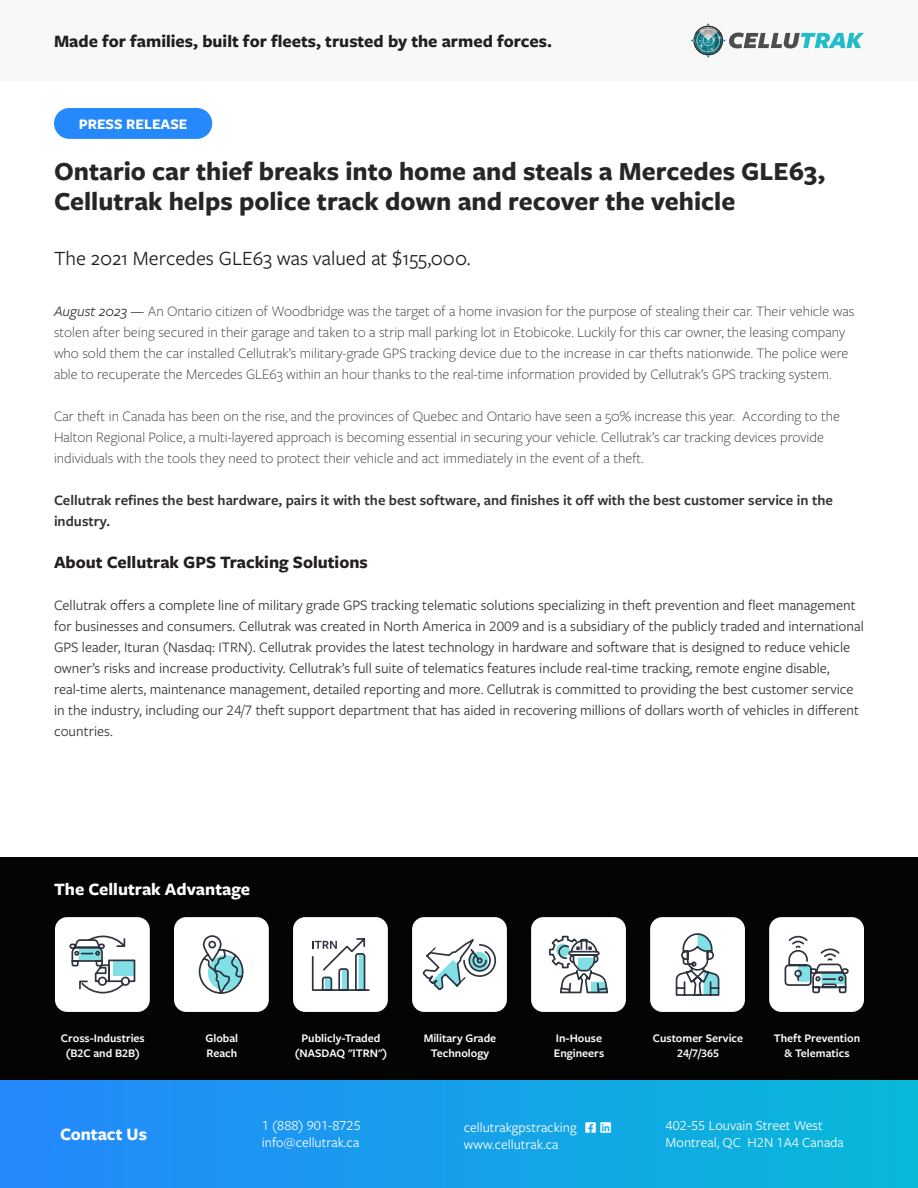
<style>
.page{position:relative;width:918px;height:1188px;background:#fff}
.page>*{position:absolute;margin:0;border:0;box-sizing:border-box;transform-origin:0 0}
.t1{font:700 27px/30px "Freight Sans Pro";color:#262725}
.Body_Text{font:21px "Freight Sans Pro";color:#231f20}
.Body_Text-2{font:700 18px "Freight Sans Pro";color:#231f20}
.Body_Text-3{font:700 18px "Freight Sans Pro";color:#fff}
.t2{font:700 15.15px "Freight Sans Pro";color:#fff}
.Body_Text-4{font:300 15px/21px "Freight Sans Pro";color:#333}
.Body_Text-5{font:15px/21px "Freight Sans Pro";color:#333}
.Body_Text-6{font:600 15px/21px "Freight Sans Pro";color:#333}
.t3{font:14.25px "Freight Sans Pro";color:#fff}
.Body_Text-7{font:600 12px/14.4px "Freight Sans Pro";color:#fff}
.s1{font-weight:400;font-style:italic}
</style>
<div class="page">
<div style="left:0;top:0;width:918px;height:81px;background:#f8f8f7"></div>
<svg style="left:691px;top:23px;width:173px;height:35px"></svg>
<div style="left:54px;top:108px;width:158px;height:31px;background:#2589fb;border-radius:15px"></div>
<div style="left:0;top:1080px;width:918px;height:108px;background:linear-gradient(to right,#2588fd,#07b9d7)"></div>
<div style="left:0;top:857px;width:918px;height:223px;background:#040503"></div>
<div style="left:55px;top:917px;width:95px;height:95px;background:#fff;border-radius:12px"></div>
<svg style="left:69px;top:935px;width:67px;height:59px"></svg>
<div style="left:174px;top:917px;width:95px;height:95px;background:#fff;border-radius:12px"></div>
<svg style="left:198px;top:917px;width:46px;height:77px"></svg>
<div style="left:293px;top:917px;width:95px;height:95px;background:#fff;border-radius:12px"></div>
<svg style="left:311px;top:938px;width:59px;height:53px"></svg>
<div style="left:412px;top:917px;width:95px;height:95px;background:#fff;border-radius:12px"></div>
<svg style="left:422px;top:939px;width:75px;height:51px"></svg>
<div style="left:650px;top:917px;width:95px;height:95px;background:#fff;border-radius:12px"></div>
<svg style="left:675px;top:933px;width:45px;height:63px"></svg>
<div style="left:769px;top:917px;width:95px;height:95px;background:#fff;border-radius:12px"></div>
<svg style="left:784px;top:935px;width:65px;height:59px"></svg>
<div style="left:531px;top:917px;width:95px;height:95px;background:#fff;border-radius:12px"></div>
<svg style="left:548px;top:935px;width:60px;height:59px"></svg>
<svg style="left:585px;top:1122px;width:26px;height:10px"></svg>
<p class="Body_Text-2" style="left:54px;top:28px;width:500px">Made for families, built for fleets, trusted by the armed forces.</p>
<p class="t2" style="left:79px;top:113px;width:110px">PRESS RELEASE</p>
<p class="t1" style="left:54px;top:156px;width:773px">Ontario car thief breaks into home and steals a Mercedes GLE63,<br>Cellutrak helps police track down and recover the vehicle</p>
<p class="Body_Text" style="left:54px;top:244px;width:418px">The 2021 Mercedes GLE63 was valued at $155,000.</p>
<p class="Body_Text-4" style="left:54px;top:300px;width:802px"><span class="s1">August 2023 —</span> An Ontario citizen of Woodbridge was the target of a home invasion for the purpose of stealing their car. Their vehicle was stolen after being secured in their garage and taken to a strip mall parking lot in Etobicoke. Luckily for this car owner, the leasing company who sold them the car installed Cellutrak’s military-grade GPS tracking device due to the increase in car thefts nationwide. The police were able to recuperate the Mercedes GLE63 within an hour thanks to the real-time information provided by Cellutrak’s GPS tracking system.</p>
<p class="Body_Text-4" style="left:54px;top:405px;width:788px">Car theft in Canada has been on the rise, and the provinces of Quebec and Ontario have seen a 50% increase this year. According to the<br>Halton Regional Police, a multi-layered approach is becoming essential in securing your vehicle. Cellutrak’s car tracking devices provide individuals with the tools they need to protect their vehicle and act immediately in the event of a theft.</p>
<p class="Body_Text-6" style="left:54px;top:489px;width:781px">Cellutrak refines the best hardware, pairs it with the best software, and finishes it off with the best customer service in the industry.</p>
<p class="Body_Text-2" style="left:54px;top:550px;width:315px">About Cellutrak GPS Tracking Solutions</p>
<p class="Body_Text-5" style="left:54px;top:594px;width:811px">Cellutrak offers a complete line of military grade GPS tracking telematic solutions specializing in theft prevention and fleet management for businesses and consumers. Cellutrak was created in North America in 2009 and is a subsidiary of the publicly traded and international GPS leader, Ituran (Nasdaq: ITRN). Cellutrak provides the latest technology in hardware and software that is designed to reduce vehicle owner’s risks and increase productivity. Cellutrak’s full suite of telematics features include real-time tracking, remote engine disable, real-time alerts, maintenance management, detailed reporting and more. Cellutrak is committed to providing the best customer service in the industry, including our 24/7 theft support department that has aided in recovering millions of dollars worth of vehicles in different countries.</p>
<p class="Body_Text-3" style="left:54px;top:877px;width:198px">The Cellutrak Advantage</p>
<p class="Body_Text-7" style="left:61px;top:1031px;width:85px">Cross-Industries</p>
<p class="Body_Text-7" style="left:66px;top:1045px;width:76px">(B2C and B2B)</p>
<p class="Body_Text-3" style="left:60px;top:1122px;width:88px">Contact Us</p>
<p class="Body_Text-7" style="left:206px;top:1031px;width:34px">Global<br>Reach</p>
<p class="Body_Text-7" style="left:301px;top:1031px;width:80px">Publicly-Traded</p>
<p class="Body_Text-7" style="left:295px;top:1045px;width:94px">(NASDAQ "ITRN")</p>
<p class="t3" style="left:262px;top:1116px;width:101px">1 (888) 901-8725</p>
<p class="t3" style="left:262px;top:1133px;width:99px">info@cellutrak.ca</p>
<p class="Body_Text-7" style="left:424px;top:1031px;width:74px">Military Grade</p>
<p class="Body_Text-7" style="left:431px;top:1045px;width:60px">Technology</p>
<p class="Body_Text-7" style="left:556px;top:1031px;width:48px">In-House</p>
<p class="Body_Text-7" style="left:554px;top:1045px;width:52px">Engineers</p>
<p class="t3" style="left:464px;top:1118px;width:115px">cellutrakgpstracking</p>
<p class="t3" style="left:464px;top:1135px;width:96px">www.cellutrak.ca</p>
<p class="Body_Text-7" style="left:653px;top:1031px;width:92px">Customer Service</p>
<p class="Body_Text-7" style="left:677px;top:1045px;width:44px">24/7/365</p>
<p class="Body_Text-7" style="left:774px;top:1031px;width:88px">Theft Prevention</p>
<p class="Body_Text-7" style="left:785px;top:1045px;width:66px">&amp; Telematics</p>
<p class="t3" style="left:666px;top:1116px;width:159px">402-55 Louvain Street West</p>
<p class="t3" style="left:666px;top:1133px;width:180px">Montreal, QC H2N 1A4 Canada</p>
</div>
